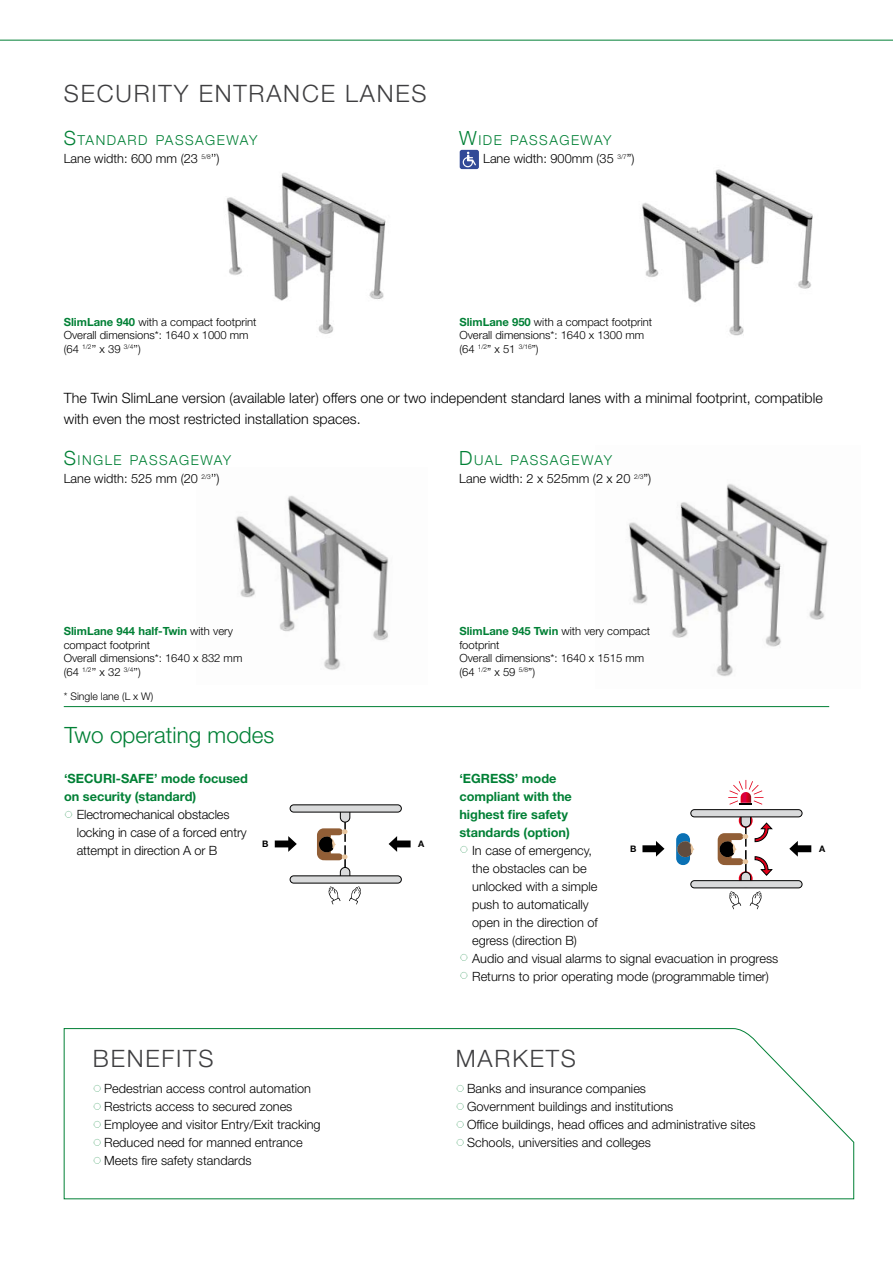
<style>
.page{position:relative;width:893px;height:1263px;background:#fff}
.page>*{position:absolute;margin:0;border:0;box-sizing:border-box;transform-origin:0 0}
.t1{font:300 24px "Helvetica Neue LT Std";letter-spacing:.075em;color:#3e3e40}
.t2{font:300 22.5px "Helvetica Neue LT Std";color:#008035}
.t3{font:300 14.25px/21px "Helvetica Neue LT Std";color:#000}
.t4{font:300 13.65px "Helvetica Neue";letter-spacing:.105em;color:#008035}
.t5{font:300 12.75px/18px "Helvetica Neue LT Std";color:#000}
.t6{font:700 12.75px/18px "Helvetica Neue LT Std";color:#008035}
.t7{font:300 11.25px/13.5px "Helvetica Neue LT Std";color:#000}
.t8{font:300 10.5px "Helvetica Neue LT Std";color:#000}
.t9{font:700 9px "Helvetica Neue LT Std";color:#000}
.s1{font-size:19.5px}
.s2{font-weight:700;color:#008035}
</style>
<div class="page">
<div style="left:460px;top:150px;width:19px;height:19px;background:#324a97;border-radius:2px"></div>
<svg style="left:463px;top:152px;width:13px;height:15px"></svg>
<svg style="left:63px;top:1028px;width:792px;height:171px"></svg>
<svg style="left:0;top:39px;width:893px;height:2px;background:#7fbe99"></svg>
<img style="left:226px;top:172px;width:160px;height:162px">
<img style="left:236px;top:495px;width:153px;height:175px">
<img style="left:642px;top:169px;width:171px;height:167px">
<img style="left:628px;top:483px;width:200px;height:194px">
<hr style="left:64px;top:706px;width:765px;height:1px;background:#008035">
<hr style="left:344px;top:821px;width:2px;height:21px;background:#000">
<hr style="left:344px;top:845px;width:2px;height:22px;background:#000">
<div style="left:340px;top:807px;width:10px;height:15px;background:#d9dadb;border-radius:5px"></div>
<div style="left:340px;top:807px;width:10px;height:15px;border:1px solid #000;border-radius:5px"></div>
<div style="left:340px;top:867px;width:10px;height:15px;background:#d9dadb;border-radius:5px"></div>
<div style="left:340px;top:867px;width:10px;height:15px;border:1px solid #000;border-radius:5px"></div>
<div style="left:290px;top:805px;width:111px;height:7px;background:#d9dadb;border-radius:4px"></div>
<div style="left:290px;top:804px;width:112px;height:8px;border:1px solid #000;border-radius:4px"></div>
<div style="left:290px;top:876px;width:111px;height:7px;background:#d9dadb;border-radius:4px"></div>
<div style="left:290px;top:875px;width:112px;height:8px;border:1px solid #000;border-radius:4px"></div>
<svg style="left:389px;top:836px;width:22px;height:16px"></svg>
<svg style="left:275px;top:836px;width:22px;height:16px"></svg>
<svg style="left:317px;top:828px;width:30px;height:32px"></svg>
<svg style="left:328px;top:886px;width:13px;height:18px"></svg>
<svg style="left:349px;top:886px;width:12px;height:18px"></svg>
<svg style="left:739px;top:813px;width:14px;height:15px"></svg>
<svg style="left:739px;top:871px;width:14px;height:15px"></svg>
<hr style="left:745px;top:826px;width:2px;height:21px;background:#000">
<hr style="left:745px;top:850px;width:2px;height:22px;background:#000">
<div style="left:741px;top:812px;width:10px;height:15px;background:#d9dadb;border-radius:5px"></div>
<div style="left:741px;top:812px;width:10px;height:15px;border:1px solid #000;border-radius:5px"></div>
<div style="left:741px;top:872px;width:10px;height:15px;background:#d9dadb;border-radius:5px"></div>
<div style="left:741px;top:872px;width:10px;height:15px;border:1px solid #000;border-radius:5px"></div>
<div style="left:691px;top:810px;width:111px;height:7px;background:#d9dadb;border-radius:4px"></div>
<div style="left:690px;top:809px;width:112px;height:8px;border:1px solid #000;border-radius:4px"></div>
<div style="left:691px;top:881px;width:111px;height:7px;background:#d9dadb;border-radius:4px"></div>
<div style="left:690px;top:880px;width:112px;height:8px;border:1px solid #000;border-radius:4px"></div>
<svg style="left:728px;top:780px;width:35px;height:25px"></svg>
<svg style="left:789px;top:841px;width:22px;height:16px"></svg>
<svg style="left:642px;top:841px;width:22px;height:16px"></svg>
<svg style="left:754px;top:822px;width:19px;height:20px"></svg>
<svg style="left:754px;top:856px;width:19px;height:20px"></svg>
<div style="left:676px;top:833px;width:14px;height:32px;background:#0a71b4;border-radius:7px"></div>
<svg style="left:676px;top:840px;width:18px;height:18px"></svg>
<svg style="left:718px;top:833px;width:30px;height:32px"></svg>
<svg style="left:729px;top:891px;width:12px;height:18px"></svg>
<svg style="left:750px;top:891px;width:12px;height:18px"></svg>
<svg style="left:94px;top:1084px;width:7px;height:8px"></svg>
<svg style="left:94px;top:1102px;width:7px;height:8px"></svg>
<svg style="left:94px;top:1120px;width:7px;height:8px"></svg>
<svg style="left:94px;top:1138px;width:7px;height:8px"></svg>
<svg style="left:94px;top:1156px;width:7px;height:8px"></svg>
<svg style="left:457px;top:1084px;width:7px;height:8px"></svg>
<svg style="left:457px;top:1102px;width:7px;height:8px"></svg>
<svg style="left:457px;top:1120px;width:7px;height:8px"></svg>
<svg style="left:457px;top:1138px;width:7px;height:8px"></svg>
<h1 class="t1" style="left:64px;top:79px;width:153px">SECURITY ENTRAN</h1>
<h1 class="t1" style="left:302px;top:79px;width:76px">CE LANES</h1>
<p class="t4" style="left:64px;top:132px;width:195px"><span class="s1">S</span>TANDARD PASSAGEWAY</p>
<p class="t5" style="left:64px;top:149px;width:157px">Lane width: 600 mm (23 <sup>5/8</sup>’’)</p>
<p class="t4" style="left:459px;top:132px;width:154px"><span class="s1">W</span>IDE PASSAGEWAY</p>
<p class="t5" style="left:483px;top:149px;width:153px">Lane width: 900mm (35 <sup>3/7</sup>”)</p>
<p class="t7" style="left:64px;top:315px;width:194px"><span class="s2">SlimLane 940</span> with a compact footprint<br>Overall dimensions*: 1640 x 1000 mm (64 <sup>1/2</sup>’’ x 39 <sup>3/4</sup>’’)</p>
<p class="t7" style="left:459px;top:315px;width:194px"><span class="s2">SlimLane 950</span> with a compact footprint<br>Overall dimensions*: 1640 x 1300 mm (64 <sup>1/2</sup>” x 51 <sup>3/16</sup>”)</p>
<p class="t3" style="left:64px;top:387px;width:760px">The Twin SlimLane version (available later) offers one or two independent standard lanes with a minimal footprint, compatible with even the most restricted installation spaces.</p>
<p class="t4" style="left:64px;top:451px;width:169px"><span class="s1">S</span>INGLE PASSAGEWAY</p>
<p class="t5" style="left:64px;top:469px;width:157px">Lane width: 525 mm (20 <sup>2/3</sup>’’)</p>
<p class="t4" style="left:459px;top:451px;width:154px"><span class="s1">D</span> UAL PASSAGEWAY</p>
<p class="t5" style="left:459px;top:469px;width:194px">Lane width: 2 x 525mm (2 x 20 <sup>2/3</sup>”)</p>
<p class="t7" style="left:64px;top:624px;width:180px"><span class="s2">SlimLane 944 half-Twin</span> with very compact footprint<br>Overall dimensions*: 1640 x 832 mm (64 <sup>1/2</sup>’’ x 32 <sup>3/4</sup>’’)</p>
<p class="t8" style="left:64px;top:690px;width:91px">* Single lane (L x W)</p>
<h2 class="t2" style="left:65px;top:721px;width:211px">Two operating modes</h2>
<p class="t6" style="left:64px;top:769px;width:185px">‘SECURI-SAFE’ mode focused on security (standard)</p>
<p class="t5" style="left:77px;top:805px;width:172px">Electromechanical obstacles locking in case of a forced entry attempt in direction A or B</p>
<p class="t9" style="left:262px;top:838px;width:8px">B</p>
<p class="t9" style="left:418px;top:838px;width:8px">A</p>
<h1 class="t1" style="left:93px;top:1044px;width:35px">BENE</h1>
<h1 class="t1" style="left:161px;top:1044px;width:28px">FITS</h1>
<p class="t5" style="left:104px;top:1079px;width:218px">Pedestrian access control automation Restricts access to secured zones Employee and visitor Entry/Exit tracking Reduced need for manned entrance Meets fire safety standards</p>
<p class="t7" style="left:459px;top:624px;width:192px"><span class="s2">SlimLane 945 Twin</span> with very compact footprint<br>Overall dimensions*: 1640 x 1515 mm (64 <sup>1/2</sup>” x 59 <sup>5/8</sup>”)</p>
<p class="t6" style="left:459px;top:769px;width:114px">‘EGRESS’ mode compliant with the highest fire safety standards (option)</p>
<p class="t5" style="left:472px;top:841px;width:308px">In case of emergency,<br>the obstacles can be<br>unlocked with a simple<br>push to automatically<br>open in the direction of<br>egress (direction B)<br>Audio and visual alarms to signal evacuation in progress<br>Returns to prior operating mode (programmable timer)</p>
<p class="t9" style="left:630px;top:843px;width:8px">B</p>
<p class="t9" style="left:819px;top:843px;width:8px">A</p>
<h1 class="t1" style="left:456px;top:1044px;width:90px">MAR KETS</h1>
<p class="t5" style="left:467px;top:1079px;width:290px">Banks and insurance companies<br>Government buildings and institutions<br>Office buildings, head offices and administrative sites Schools, universities and colleges</p>
</div>
